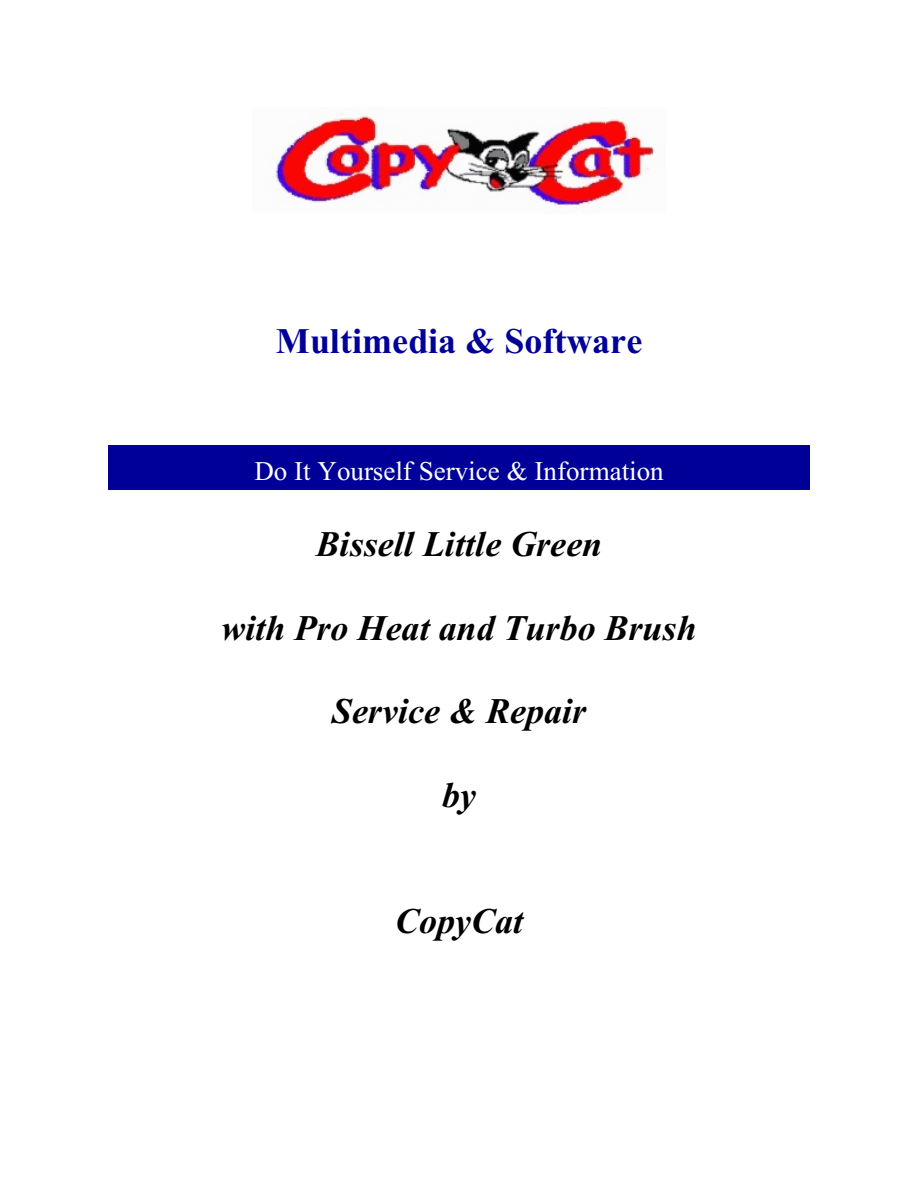
<style>
.page{position:relative;width:918px;height:1188px;background:#fff}
.page>*{position:absolute;margin:0;border:0;box-sizing:border-box;transform-origin:0 0}
.t1{font:italic 700 36px "Times New Roman";color:#000}
.t2{font:700 36px "Times New Roman";color:#009}
.t3{font:27px "Times New Roman";color:#fff}
</style>
<div class="page">
<div style="left:108px;top:445px;width:702px;height:45px;background:#009"></div>
<img style="left:271px;top:113px;width:384px;height:98px">
<p class="t2" style="left:276px;top:329px;width:368px">Multimedia &amp; Software</p>
<p class="t3" style="left:254px;top:461px;width:411px">Do It Yourself Service &amp; Information</p>
<p class="t1" style="left:316px;top:532px;width:288px">Bissell Little Green</p>
<p class="t1" style="left:221px;top:615px;width:477px">with Pro Heat and Turbo Brush</p>
<p class="t1" style="left:332px;top:699px;width:256px">Service &amp; Repair</p>
<p class="t1" style="left:442px;top:782px;width:35px">by</p>
<p class="t1" style="left:395px;top:908px;width:130px">CopyCat</p>
</div>
